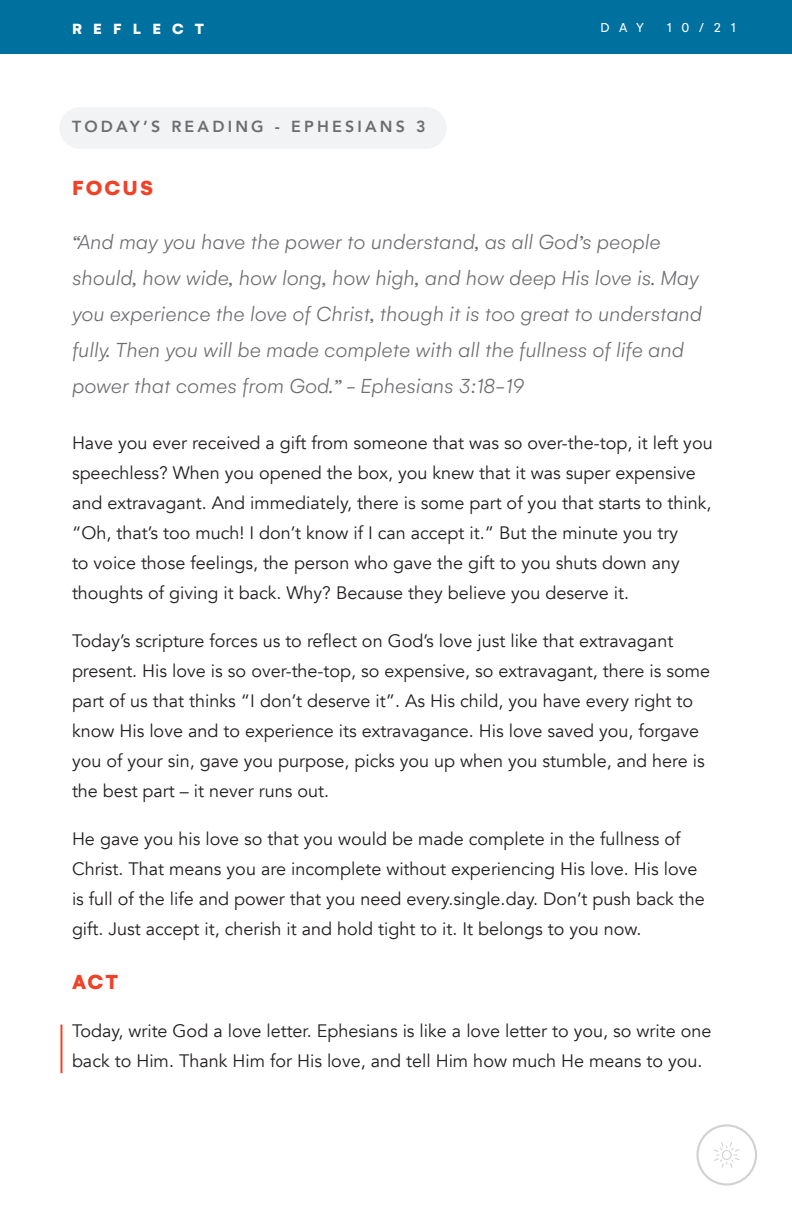
<style>
.page{position:relative;width:792px;height:1224px;background:#fff}
.page>*{position:absolute;margin:0;border:0;box-sizing:border-box;transform-origin:0 0}
.t1{font:italic 300 22px/36px "Gelion";color:#6c6d70}
.t2{font:900 22px "Gelion";letter-spacing:.095em;color:#f04229}
.t3{font:18px/30px "Avenir";color:#231f20}
.t4{font:800 16px "Avenir";letter-spacing:.2em;color:#6c6d70}
.t5{font:900 16px "Gelion";letter-spacing:.7em;color:#fff}
.t6{font:14px "Gelion";letter-spacing:.685em;color:#fff}
</style>
<div class="page">
<div style="left:59px;top:107px;width:388px;height:42px;background:#f2f3f4;border-radius:21px"></div>
<div style="left:0;top:0;width:792px;height:53px;background:#00709e"></div>
<hr style="left:60px;top:1025px;width:2px;height:48px;background:#f04229">
<svg style="left:696px;top:1124px;width:61px;height:62px"></svg>
<p class="t5" style="left:72px;top:18px;width:134px">REFLECT</p>
<p class="t6" style="left:600px;top:19px;width:45px">DAY</p>
<p class="t6" style="left:667px;top:19px;width:70px">10/21</p>
<p class="t4" style="left:72px;top:114px;width:355px">TODAY’S READING - EPHESIANS 3</p>
<p class="t2" style="left:72px;top:174px;width:83px">FOCUS</p>
<p class="t1" style="left:72px;top:224px;width:632px">“And may you have the power to understand, as all God’s people should, how wide, how long, how high, and how deep His love is. May you experience the love of Christ, though it is too great to understand fully. Then you will be made complete with all the fullness of life and power that comes from God.” - Ephesians 3:18-19</p>
<p class="t3" style="left:72px;top:429px;width:642px">Have you ever received a gift from someone that was so over-the-top, it left you speechless? When you opened the box, you knew that it was super expensive and extravagant. And immediately, there is some part of you that starts to think, “Oh, that’s too much! I don’t know if I can accept it.” But the minute you try<br>to voice those feelings, the person who gave the gift to you shuts down any thoughts of giving it back. Why? Because they believe you deserve it.</p>
<p class="t3" style="left:72px;top:627px;width:640px">Today’s scripture forces us to reflect on God’s love just like that extravagant present. His love is so over-the-top, so expensive, so extravagant, there is some part of us that thinks “I don’t deserve it”. As His child, you have every right to know His love and to experience its extravagance. His love saved you, forgave you of your sin, gave you purpose, picks you up when you stumble, and here is the best part – it never runs out.</p>
<p class="t3" style="left:72px;top:825px;width:634px">He gave you his love so that you would be made complete in the fullness of Christ. That means you are incomplete without experiencing His love. His love is full of the life and power that you need every.single.day. Don’t push back the gift. Just accept it, cherish it and hold tight to it. It belongs to you now.</p>
<p class="t2" style="left:72px;top:968px;width:48px">ACT</p>
<p class="t3" style="left:72px;top:1017px;width:641px">Today, write God a love letter. Ephesians is like a love letter to you, so write one back to Him. Thank Him for His love, and tell Him how much He means to you.</p>
</div>
